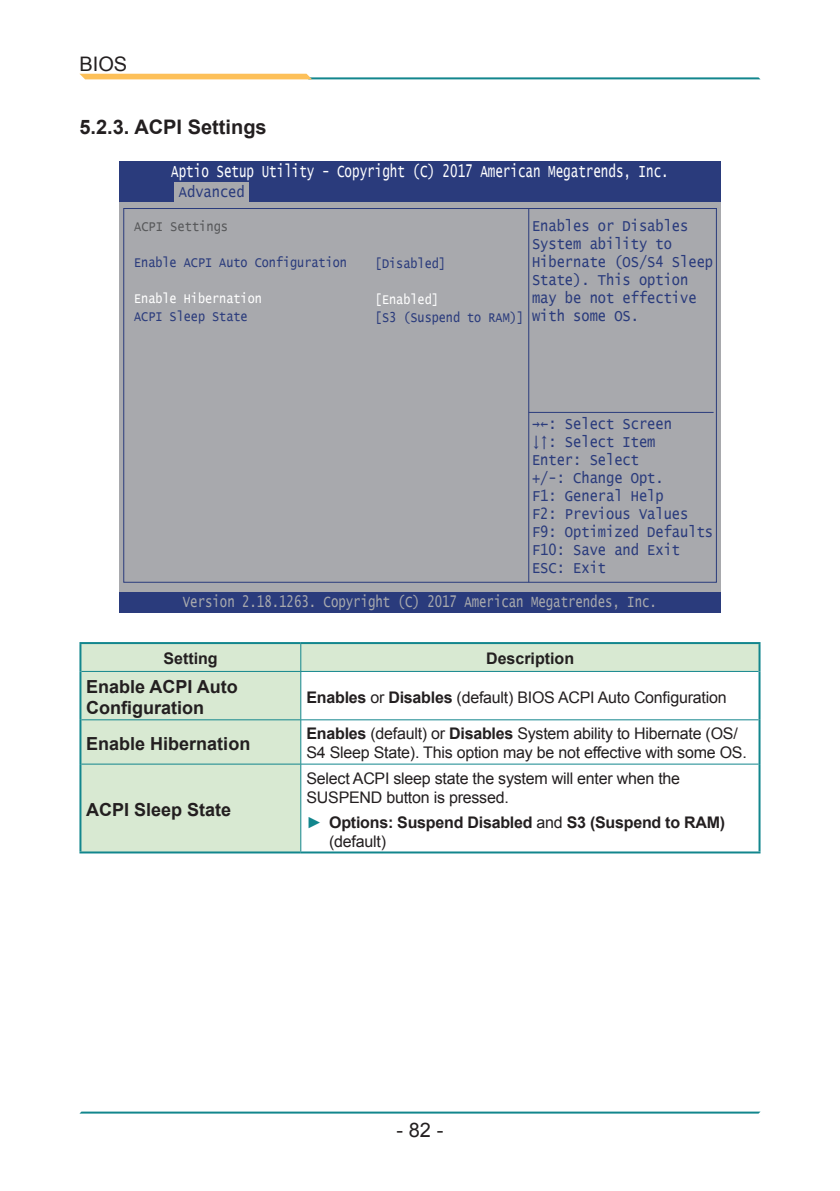
<style>
.page{position:relative;width:840px;height:1191px;background:#fff}
.page>*{position:absolute;margin:0;border:0;box-sizing:border-box;transform-origin:0 0}
.基本段落3{font:700 20px "Arial";color:#231f20}
.t1{font:20px "Arial";color:#231f20}
.table_key_fields{font:700 18px/21.6px "Arial";color:#231f20}
.t2{font:17.6px "Lucida Console";color:#fff;scale:.71 1}
.t3{font:16.2px "Lucida Console";color:#a8a9ad;scale:.76 1}
.table_body_text{font:16px/19.2px "Arial";letter-spacing:-.015em;color:#231f20}
.table_heading{font:700 16px/19.2px "Arial";letter-spacing:-.015em;color:#231f20}
.t4{font:15.8px/18px "Lucida Console";color:#2a3b7c;scale:.87 1}
.t5{font:13.8px/18px "Lucida Console";color:#2a3b7c;scale:.85 1}
.t6{font:13.8px/18px "Lucida Console";color:#fff;scale:.85 1}
.t7{font:13.8px "Lucida Console";color:#57585a;scale:.87 1}
.s1{color:#2a3b7c}
.s2{color:#fff}
.s3{font-weight:700}
.s4{font-weight:400;color:#12868d}
.s5{font-weight:400}
</style>
<div class="page">
<hr style="left:80px;top:1111px;width:679px;height:2px;background:#12868d">
<hr style="left:307px;top:77px;width:452px;height:2px;background:#12868d">
<svg style="left:80px;top:74px;width:232px;height:5px"></svg>
<div style="left:119px;top:202px;width:601px;height:389px;background:#a8a9ad"></div>
<svg style="left:123px;top:208px;width:593px;height:375px"></svg>
<hr style="left:528px;top:208px;width:1px;height:374px;background:#2a3b7c">
<div style="left:119px;top:176px;width:601px;height:26px;background:#2a3b7c"></div>
<div style="left:119px;top:162px;width:601px;height:20px;background:#2a3b7c"></div>
<div style="left:119px;top:592px;width:601px;height:20px;background:#2a3b7c"></div>
<hr style="left:528px;top:412px;width:185px;height:1px;background:#2a3b7c">
<div style="left:174px;top:182px;width:75px;height:21px;background:#a8a9ad"></div>
<svg style="left:81px;top:644px;width:677px;height:207px"></svg>
<svg style="left:300px;top:644px;width:1px;height:27px"></svg>
<hr style="left:81px;top:671px;width:219px;height:1px;background:#12868d">
<hr style="left:300px;top:671px;width:458px;height:1px;background:#12868d">
<hr style="left:300px;top:671px;width:1px;height:48px;background:#12868d">
<hr style="left:81px;top:719px;width:219px;height:1px;background:#12868d">
<hr style="left:300px;top:719px;width:458px;height:1px;background:#12868d">
<hr style="left:300px;top:720px;width:1px;height:44px;background:#12868d">
<hr style="left:81px;top:763px;width:219px;height:1px;background:#12868d">
<hr style="left:300px;top:763px;width:458px;height:1px;background:#12868d">
<hr style="left:300px;top:764px;width:1px;height:87px;background:#12868d">
<hr style="left:79px;top:642px;width:221px;height:2px;background:#12868d">
<hr style="left:79px;top:644px;width:2px;height:27px;background:#12868d">
<hr style="left:300px;top:642px;width:460px;height:2px;background:#12868d">
<hr style="left:758px;top:644px;width:2px;height:27px;background:#12868d">
<hr style="left:79px;top:671px;width:2px;height:49px;background:#12868d">
<hr style="left:758px;top:671px;width:2px;height:49px;background:#12868d">
<hr style="left:79px;top:720px;width:2px;height:44px;background:#12868d">
<hr style="left:758px;top:720px;width:2px;height:44px;background:#12868d">
<hr style="left:79px;top:764px;width:2px;height:87px;background:#12868d">
<hr style="left:758px;top:764px;width:2px;height:87px;background:#12868d">
<hr style="left:79px;top:851px;width:221px;height:2px;background:#12868d">
<hr style="left:300px;top:851px;width:460px;height:2px;background:#12868d">
<p class="t1" style="left:79px;top:51px;width:49px">BIOS</p>
<p class="基本段落3" style="left:79px;top:113px;width:189px">5.2.3. ACPI Settings</p>
<p class="t2" style="left:171px;top:163px;width:702px">Aptio Setup Utility - Copyright (C) 2017 American Megatrends, Inc.</p>
<p class="t4" style="left:179px;top:184px;width:77px">Advanced</p>
<p class="t7" style="left:134px;top:220px;width:109px">ACPI Settings</p>
<p class="t5" style="left:134px;top:254px;width:252px">Enable ACPI Auto Configuration</p>
<p class="t6" style="left:134px;top:290px;width:152px">Enable Hibernation<br><span class="s1">ACPI Sleep State</span></p>
<p class="t5" style="left:375px;top:254px;width:85px">[Disabled]</p>
<p class="t5" style="left:375px;top:290px;width:177px"><span class="s2">[Enabled]<br></span>[S3 (Suspend to RAM)]</p>
<p class="t4" style="left:531px;top:218px;width:209px">Enables or Disables<br>System ability to<br>Hibernate (OS/S4 Sleep<br>State). This option may be not effective with some OS.</p>
<p class="t4" style="left:531px;top:415px;width:209px">→←: Select Screen<br>↓↑: Select Item<br>Enter: Select<br>+/-: Change Opt.<br>F1: General Help<br>F2: Previous Values<br>F9: Optimized Defaults<br>F10: Save and Exit<br>ESC: Exit</p>
<p class="t3" style="left:183px;top:594px;width:625px">Version 2.18.1263. Copyright (C) 2017 American Megatrendes, Inc.</p>
<p class="table_heading" style="left:163px;top:649px;width:56px">Setting</p>
<p class="table_heading" style="left:486px;top:649px;width:90px">Description</p>
<p class="table_key_fields" style="left:86px;top:676px;width:153px">Enable ACPI Auto<br>Configuration</p>
<p class="table_body_text" style="left:306px;top:687px;width:421px"><span class="s3">Enables</span> or <span class="s3">Disables</span> (default) BIOS ACPI Auto Configuration</p>
<p class="table_key_fields" style="left:86px;top:733px;width:166px">Enable Hibernation</p>
<p class="table_body_text" style="left:306px;top:724px;width:441px"><span class="s3">Enables</span> (default) or <span class="s3">Disables</span> System ability to Hibernate (OS/<br>S4 Sleep State). This option may be not effective with some OS.</p>
<p class="table_key_fields" style="left:86px;top:799px;width:147px">ACPI Sleep State</p>
<p class="table_body_text" style="left:306px;top:768px;width:375px">Select ACPI sleep state the system will enter when the<br>SUSPEND button is pressed.</p>
<p class="table_heading" style="left:329px;top:813px;width:397px;text-indent:-23px"><span class="s4">►</span> Options: Suspend Disabled <span class="s5">and</span> S3 (Suspend to RAM) <span class="s5">(default)</span></p>
<p class="t1" style="left:396px;top:1116px;width:48px">- 82 -</p>
</div>
